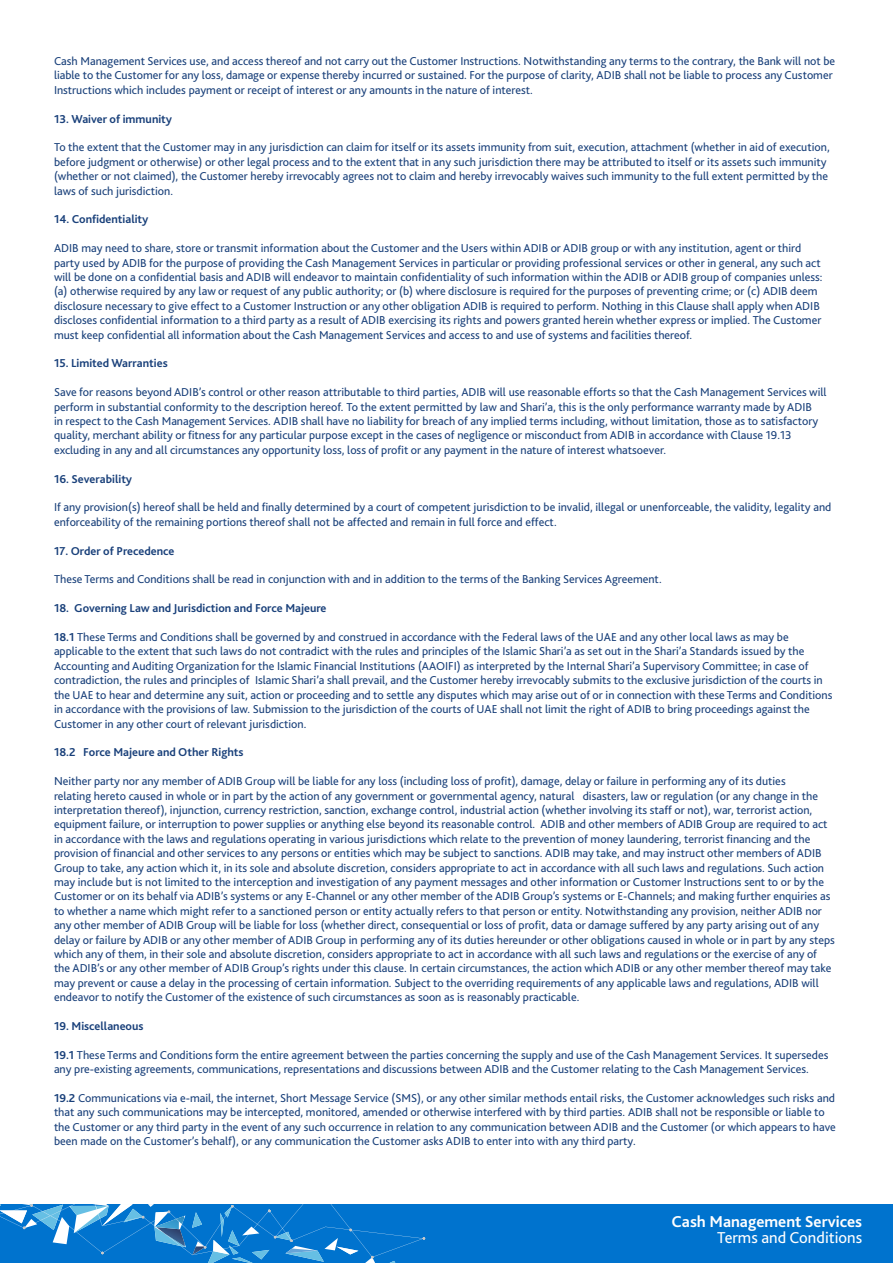
<style>
.page{position:relative;width:893px;height:1263px;background:#fff}
.page>*{position:absolute;margin:0;border:0;box-sizing:border-box;transform-origin:0 0}
.t1{font:700 16.5px "Bliss 2";color:#fff}
.t2{font:16.5px "Bliss 2";color:#fff}
.t3{font:12px/14.4px "Bliss 2";color:#19407a}
.t4{font:700 12px "Bliss 2";color:#19407a}
.s1{font-weight:700}
</style>
<div class="page">
<div style="left:0;top:1204px;width:893px;height:59px;background:#0073ce"></div>
<svg style="left:0;top:1204px;width:425px;height:59px"></svg>
<p class="t3" style="left:54px;top:54px;width:783px">Cash Management Services use, and access thereof and not carry out the Customer Instructions. Notwithstanding any terms to the contrary, the Bank will not be liable to the Customer for any loss, damage or expense thereby incurred or sustained. For the purpose of clarity, ADIB shall not be liable to process any Customer<br>Instructions which includes payment or receipt of interest or any amounts in the nature of interest.</p>
<p class="t4" style="left:54px;top:111px;width:120px">13. Waiver of immunity</p>
<p class="t3" style="left:54px;top:140px;width:777px">To the extent that the Customer may in any jurisdiction can claim for itself or its assets immunity from suit, execution, attachment (whether in aid of execution, before judgment or otherwise) or other legal process and to the extent that in any such jurisdiction there may be attributed to itself or its assets such immunity (whether or not claimed ,) the Customer hereby irrevocably agrees not to claim and hereby irrevocably waives such immunity to the full extent permitted by the laws of such jurisdiction.</p>
<p class="t4" style="left:54px;top:212px;width:96px">14. Confidentiality</p>
<p class="t3" style="left:54px;top:241px;width:770px">ADIB may need to share, store or transmit information about the Customer and the Users within ADIB or ADIB group or with any institution, agent or third party used by ADIB for the purpose of providing the Cash Management Services in particular or providing professional services or other in general, any such act will be done on a confidential basis and ADIB will endeavor to maintain confidentiality of such information within the ADIB or ADIB group of companies unless: a( ) otherwise required by any law or request of any public authority; or b( ) where disclosure is required for the purposes of preventing crime; or c( ) ADIB deem disclosure necessary to give effect to a Customer Instruction or any other obligation ADIB is required to perform. Nothing in this Clause shall apply when ADIB discloses confidential information to a third party as a result of ADIB exercising its rights and powers granted herein whether express or implied. The Customer must keep confidential all information about the Cash Management Services and access to and use of systems and facilities thereof.</p>
<p class="t4" style="left:54px;top:356px;width:115px">15. Limited Warranties</p>
<p class="t3" style="left:54px;top:385px;width:774px">Save for reasons beyond ADIB s’ control or other reason attributable to third parties, ADIB will use reasonable efforts so that the Cash Management Services will perform in substantial conformity to the description hereof. To the extent permitted by law and Shari ,a’ this is the only performance warranty made by ADIB<br>in respect to the Cash Management Services. ADIB shall have no liability for breach of any implied terms including, without limitation, those as to satisfactory quality, merchant ability or fitness for any particular purpose except in the cases of negligence or misconduct from ADIB in accordance with Clause 19.13 excluding in any and all circumstances any opportunity loss, loss of profit or any payment in the nature of interest whatsoever.</p>
<p class="t4" style="left:54px;top:471px;width:80px">16. Severability</p>
<p class="t3" style="left:54px;top:500px;width:779px">If any provision s( ) hereof shall be held and finally determined by a court of competent jurisdiction to be invalid, illegal or unenforceable, the validity, legality and enforceability of the remaining portions thereof shall not be affected and remain in full force and effect.</p>
<p class="t4" style="left:54px;top:543px;width:122px">17. Order of Precedence</p>
<p class="t3" style="left:54px;top:572px;width:609px">These Terms and Conditions shall be read in conjunction with and in addition to the terms of the Banking Services Agreement.</p>
<p class="t4" style="left:54px;top:601px;width:274px">18. Governing Law and Jurisdiction and Force Majeure</p>
<p class="t3" style="left:54px;top:630px;width:780px"><span class="s1">18.1</span> These Terms and Conditions shall be governed by and construed in accordance with the Federal laws of the UAE and any other local laws as may be applicable to the extent that such laws do not contradict with the rules and principles of the Islamic Shari a’ as set out in the Shari a’ Standards issued by the Accounting and Auditing Organization for the Islamic Financial Institutions (AAOIFI) as interpreted by the Internal Shari a’ Supervisory Committee; in case of contradiction, the rules and principles of Islamic Shari a’ shall prevail, and the Customer hereby irrevocably submits to the exclusive jurisdiction of the courts in the UAE to hear and determine any suit, action or proceeding and to settle any disputes which may arise out of or in connection with these Terms and Conditions in accordance with the provisions of law. Submission to the jurisdiction of the courts of UAE shall not limit the right of ADIB to bring proceedings against the Customer in any other court of relevant jurisdiction.</p>
<p class="t4" style="left:83px;top:745px;width:162px">Force Majeure and Other Rights</p>
<p class="t4" style="left:54px;top:745px;width:23px">18.2</p>
<p class="t3" style="left:583px;top:774px;width:237px;text-indent:-529px">Neither party nor any member of ADIB Group will be liable for any loss (including loss of profit ,) damage, delay or failure in performing any of its duties disasters, law or regulation (or any change in the</p>
<p class="t3" style="left:54px;top:788px;width:782px">relating hereto caused in whole or in part by the action of any government or governmental agency, natural<br>interpretation thereof ,) injunction, currency restriction, sanction, exchange control, industrial action (whether involving its staff or not ,) war, terrorist action, equipment failure, or interruption to power supplies or anything else beyond its reasonable control. ADIB and other members of ADIB Group are required to act in accordance with the laws and regulations operating in various jurisdictions which relate to the prevention of money laundering, terrorist financing and the provision of financial and other services to any persons or entities which may be subject to sanctions. ADIB may take, and may instruct other members of ADIB Group to take, any action which in,it its sole and absolute discretion, considers appropriate to act in accordance with all such laws and regulations. Such action may include but is not limited to the interception and investigation of any payment messages and other information or Customer Instructions sent to or by the Customer or on its behalf via ADIB s’ systems or any -E Channel or any other member of the ADIB Group s’ systems or -E Channels; and making further enquiries as to whether a name which might refer to a sanctioned person or entity actually refers to that person or entity. Notwithstanding any provision, neither ADIB nor any other member of ADIB Group will be liable for loss (whether direct, consequential or loss of profit, data or damage suffered by any party arising out of any delay or failure by ADIB or any other member of ADIB Group in performing any of its duties hereunder or other obligations caused in whole or in part by any steps which any of them in, their sole and absolute discretion, considers appropriate to act in accordance with all such laws and regulations or the exercise of any of the ADIB s’ or any other member of ADIB Group s’ rights under this clause In. certain circumstances, the action which ADIB or any other member thereof may take may prevent or cause a delay in the processing of certain information. Subject to the overriding requirements of any applicable laws and regulations, ADIB will endeavor to notify the Customer of the existence of such circumstances as soon as is reasonably practicable.</p>
<p class="t4" style="left:54px;top:1018px;width:91px">19. Miscellaneous</p>
<p class="t3" style="left:54px;top:1047px;width:776px"><span class="s1">19.1</span> These Terms and Conditions form the entire agreement between the parties concerning the supply and use of the Cash Management Services It. supersedes any pre-existing agreements, communications, representations and discussions between ADIB and the Customer relating to the Cash Management Services.</p>
<p class="t3" style="left:54px;top:1090px;width:783px"><span class="s1">19.2</span> Communications via -e mail, the internet, Short Message Service (SMS ,) or any other similar methods entail risks, the Customer acknowledges such risks and that any such communications may be intercepted, monitored, amended or otherwise interfered with by third parties. ADIB shall not be responsible or liable to the Customer or any third party in the event of any such occurrence in relation to any communication between ADIB and the Customer (or which appears to have been made on the Customer s’ behalf ,) or any communication the Customer asks ADIB to enter into with any third party.</p>
<h1 class="t1" style="left:671px;top:1211px;width:192px">Cash Management Services</h1>
<h1 class="t2" style="left:717px;top:1228px;width:147px">Terms and Conditions</h1>
</div>
